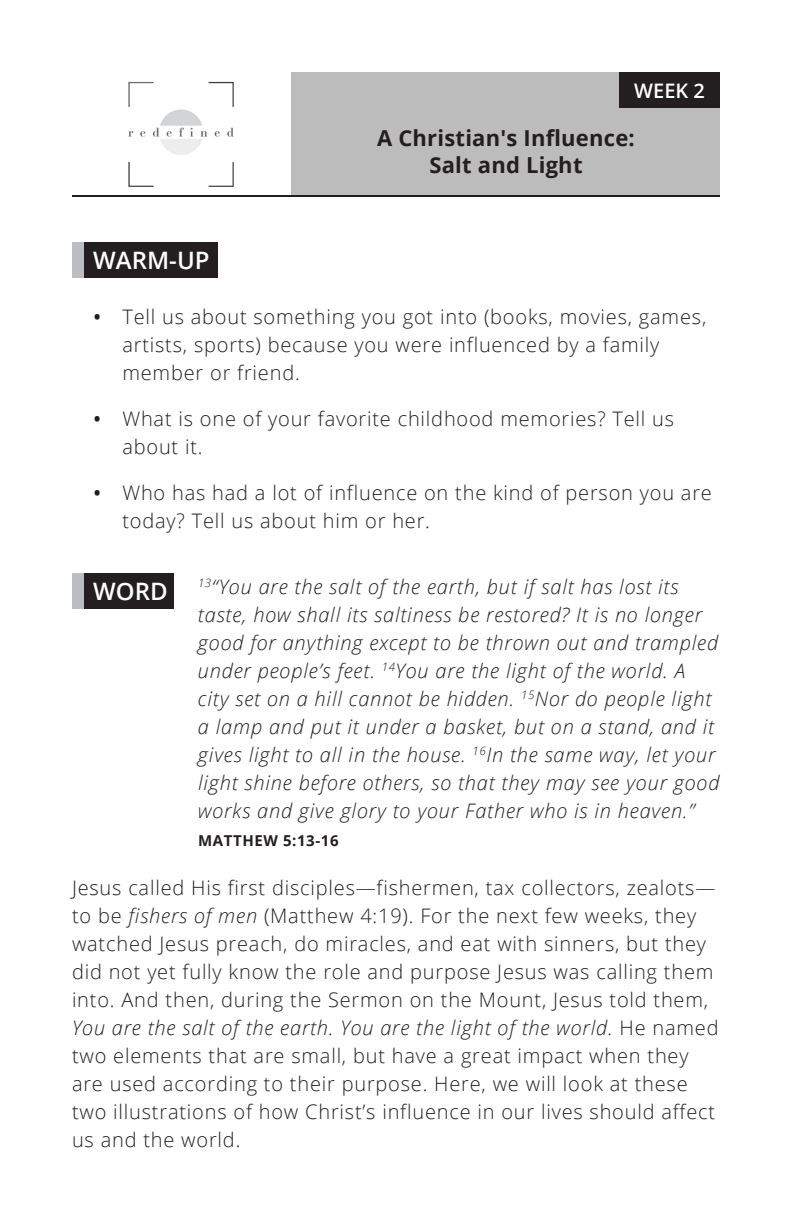
<style>
.page{position:relative;width:792px;height:1224px;background:#fff}
.page>*{position:absolute;margin:0;border:0;box-sizing:border-box;transform-origin:0 0}
.header_text{font:600 24px "Open Sans";color:#fff}
.t1{font:700 22px/26.4px "Open Sans";letter-spacing:.01em;color:#231f20;text-align:center}
.body_text_01{font:300 20px/28px "Open Sans";letter-spacing:.04em;color:#231f20}
.t2{font:italic 300 20px/28px "Open Sans";letter-spacing:.04em;color:#231f20}
.t3{font:600 20px "Open Sans";color:#fff}
.t4{font:700 15px "Open Sans";letter-spacing:.04em;color:#231f20}
.s1{font-weight:600}
.s2{font-style:italic}
</style>
<div class="page">
<img style="left:128px;top:72px;width:164px;height:123px">
<div style="left:292px;top:72px;width:428px;height:124px;background:#bdbcbc"></div>
<hr style="left:72px;top:195px;width:648px;height:2px;background:#231f20">
<div style="left:619px;top:72px;width:101px;height:36px;background:#231f20"></div>
<div style="left:72px;top:242px;width:12px;height:36px;background:#bcbdc0"></div>
<div style="left:84px;top:242px;width:133px;height:36px;background:#231f20"></div>
<div style="left:72px;top:573px;width:12px;height:36px;background:#bcbdc0"></div>
<div style="left:84px;top:573px;width:90px;height:36px;background:#231f20"></div>
<p class="t3" style="left:634px;top:77px;width:72px">WEEK 2</p>
<p class="t1" style="left:377px;top:125px;width:259px">A Christian's Influence:<br>Salt and Light</p>
<p class="header_text" style="left:93px;top:244px;width:118px">WARM-UP</p>
<p class="body_text_01" style="left:122px;top:302px;width:585px;text-indent:-29px"><span class="s1">•</span> Tell us about something you got into (books, movies, games, artists, sports) because you were influenced by a family member or friend.</p>
<p class="body_text_01" style="left:122px;top:404px;width:553px;text-indent:-29px"><span class="s1">•</span> What is one of your favorite childhood memories? Tell us about it.</p>
<p class="body_text_01" style="left:122px;top:478px;width:591px;text-indent:-29px"><span class="s1">•</span> Who has had a lot of influence on the kind of person you are today? Tell us about him or her.</p>
<p class="header_text" style="left:93px;top:575px;width:76px">WORD</p>
<p class="t2" style="left:198px;top:572px;width:523px"><sup>13</sup>“You are the salt of the earth, but if salt has lost its taste, how shall its saltiness be restored? It is no longer good for anything except to be thrown out and trampled under people’s feet. <sup>14</sup>You are the light of the world. A city set on a hill cannot be hidden. <sup>15</sup>Nor do people light a lamp and put it under a basket, but on a stand, and it gives light to all in the house. <sup>16</sup>In the same way, let your light shine before others, so that they may see your good works and give glory to your Father who is in heaven.”</p>
<p class="t4" style="left:198px;top:830px;width:142px">MATTHEW 5:13-16</p>
<p class="body_text_01" style="left:72px;top:873px;width:648px">Jesus called His first disciples—fishermen, tax collectors, zealots— to be <span class="s2">fishers of men</span> (Matthew 4:19). For the next few weeks, they watched Jesus preach, do miracles, and eat with sinners, but they did not yet fully know the role and purpose Jesus was calling them into. And then, during the Sermon on the Mount, Jesus told them, <span class="s2">You are the salt of the earth. You are the light of the world.</span> He named two elements that are small, but have a great impact when they are used according to their purpose. Here, we will look at these two illustrations of how Christ’s influence in our lives should affect us and the world.</p>
</div>
